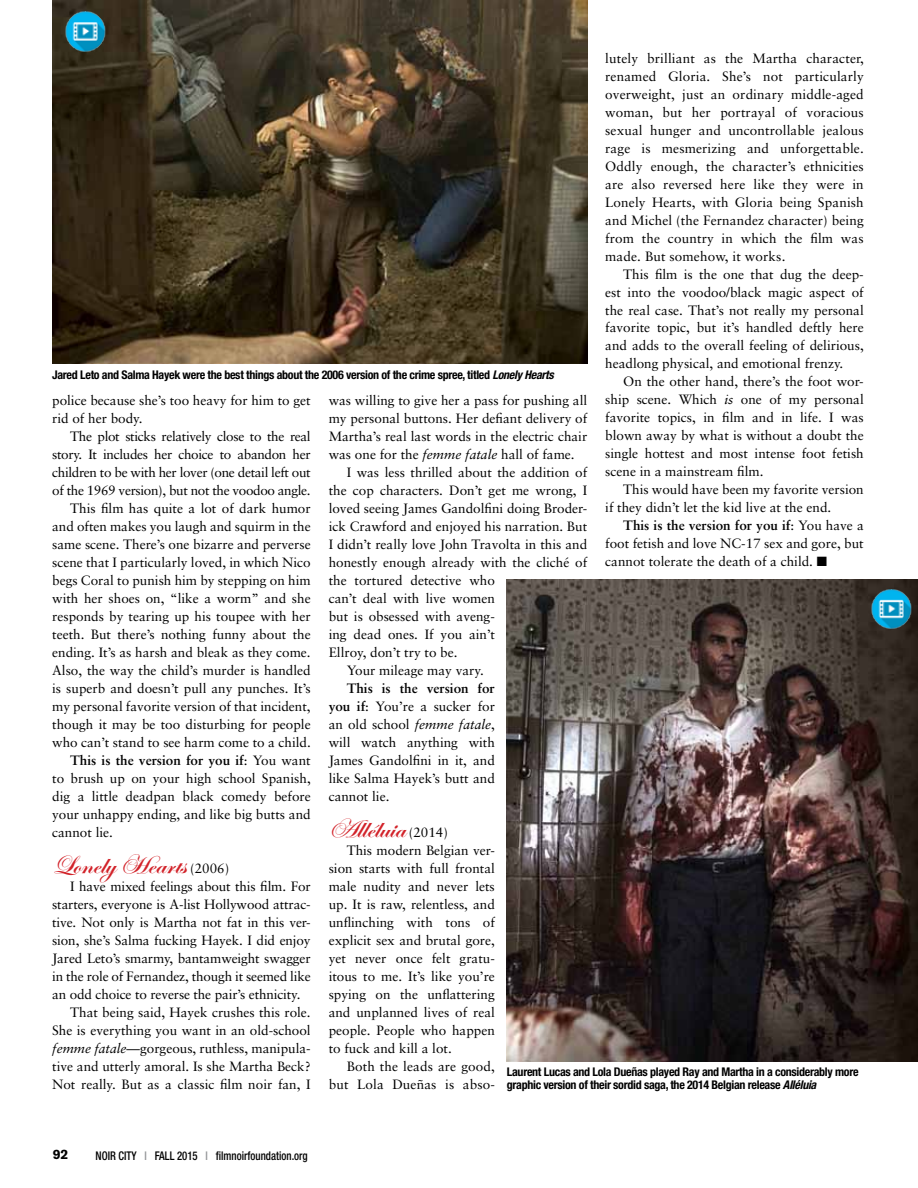
<style>
.page{position:relative;width:918px;height:1188px;background:#fff}
.page>*{position:absolute;margin:0;border:0;box-sizing:border-box;transform-origin:0 0}
.t1{font:700 27px "Edwardian Scr ITC";color:#d2232a}
.t2{font:13.5px/18px "Sabon LT";color:#000;text-align:justify}
.t3{font:13.5px "Sabon LT";letter-spacing:-.025em;color:#000}
.t4{font:700 13.5px "Sabon LT";color:#000}
.t5{font:700 13.5px "Akzidenz Grotesk BE";color:#000;scale:1.04 1}
.t6{font:700 condensed 12px/13.5px "Helvetica Neue LT";letter-spacing:-.025em;color:#000}
.t7{font:500 condensed 12px "Helvetica Neue LT";color:#000;scale:.9 1}
.s1{font-style:italic}
.s2{font-weight:700}
.s3{font-family:"Sabon LT";font-weight:400;font-size:13.5px;color:#000}
.s4{font-weight:400}
.s5{color:#939598}
</style>
<div class="page">
<img style="left:52px;top:0;width:535px;height:364px">
<img style="left:507px;top:580px;width:411px;height:482px">
<img style="left:63px;top:10px;width:45px;height:42px">
<img style="left:869px;top:588px;width:46px;height:42px">
<p class="t2" style="left:605px;top:49px;width:260px">lutely brilliant as the Martha character, renamed Gloria. She’s not particularly overweight, just an ordinary middle-aged woman, but her portrayal of voracious sexual hunger and uncontrollable jealous rage is mesmerizing and unforgettable.<br>Oddly enough, the character’s ethnicities are also reversed here like they were in Lonely Hearts, with Gloria being Spanish and Michel (the Fernandez character) being from the country in which the film was made. But somehow, it works.</p>
<p class="t2" style="left:605px;top:265px;width:260px;text-indent:18px">This film is the one that dug the deep&shy;est into the voodoo/black magic aspect of the real case. That’s not really my personal favorite topic, but it’s handled deftly here and adds to the overall feeling of delirious, headlong physical, and emotional frenzy.</p>
<p class="t2" style="left:605px;top:373px;width:260px;text-indent:18px">On the other hand, there’s the foot wor&shy;ship scene. Which <span class="s1">is</span> one of my personal favorite topics, in film and in life. I was blown away by what is without a doubt the single hottest and most intense foot fetish scene in a mainstream film.</p>
<p class="t2" style="left:605px;top:481px;width:260px;text-indent:18px">This would have been my favorite version if they didn’t let the kid live at the end.</p>
<p class="t2" style="left:605px;top:517px;width:260px;text-indent:18px"><span class="s2">This is the version for you if</span>: You have a foot fetish and love NC-17 sex and gore, but cannot tolerate the death of a child. ■</p>
<p class="t6" style="left:52px;top:368px;width:503px">Jared Leto and Salma Hayek were the best things about the 2006 version of the crime spree, titled <span class="s1">Lonely Hearts</span></p>
<p class="t2" style="left:329px;top:391px;width:260px">was willing to give her a pass for pushing all</p>
<p class="t2" style="left:329px;top:409px;width:260px">my personal buttons. Her defiant delivery of</p>
<p class="t2" style="left:329px;top:427px;width:260px">Martha’s real last words in the electric chair</p>
<p class="t2" style="left:329px;top:445px;width:247px">was one for the <span class="s1">femme fatale</span> hall of fame.</p>
<p class="t2" style="left:347px;top:463px;width:242px">I was less thrilled about the addition of</p>
<p class="t2" style="left:329px;top:481px;width:260px">the cop characters. Don’t get me wrong, I</p>
<p class="t2" style="left:329px;top:499px;width:260px">loved seeing James Gandolfini doing Broder-</p>
<p class="t2" style="left:329px;top:517px;width:260px">ick Crawford and enjoyed his narration. But</p>
<p class="t2" style="left:329px;top:535px;width:260px">I didn’t really love John Travolta in this and</p>
<p class="t2" style="left:329px;top:553px;width:260px">honestly enough already with the cliché of</p>
<p class="t2" style="left:329px;top:571px;width:168px">the tortured detective who</p>
<p class="t2" style="left:329px;top:589px;width:168px">can’t deal with live women</p>
<p class="t2" style="left:329px;top:607px;width:168px">but is obsessed with aveng-</p>
<p class="t2" style="left:329px;top:625px;width:168px">ing dead ones. If you ain’t</p>
<p class="t2" style="left:329px;top:643px;width:130px">Ellroy, don’t try to be.</p>
<p class="t2" style="left:347px;top:661px;width:139px">Your mileage may vary.</p>
<p class="t2" style="left:329px;top:679px;width:168px;text-indent:18px"><span class="s2">This is the version for you if</span>: You’re a sucker for an old school <span class="s1">femme fatale</span>, will watch anything with James Gandolfini in it, and like Salma Hayek’s butt and cannot lie.</p>
<h1 class="t1" style="left:329px;top:815px;width:121px">Alléluia <span class="s3">(2014)</span></h1>
<p class="t2" style="left:329px;top:841px;width:168px;text-indent:18px">This modern Belgian ver&shy;sion starts with full frontal male nudity and never lets up. It is raw, relentless, and unflinching with tons of explicit sex and brutal gore, yet never once felt gratu&shy;itous to me. It’s like you’re spying on the unflattering and unplanned lives of real people. People who happen to fuck and kill a lot.</p>
<p class="t2" style="left:329px;top:1057px;width:168px;text-align:right">Both the leads are good, but Lola Dueñas is abso-</p>
<p class="t2" style="left:52px;top:391px;width:260px">police because she’s too heavy for him to get rid of her body.</p>
<p class="t3" style="left:70px;top:429px;width:242px">The plot sticks relatively close to the real</p>
<p class="t3" style="left:52px;top:447px;width:260px">story. It includes her choice to abandon her</p>
<p class="t3" style="left:52px;top:464px;width:260px">children to be with her lover (one detail left out</p>
<p class="t3" style="left:52px;top:482px;width:260px">of the 1969 version), but not the voodoo angle.</p>
<p class="t2" style="left:70px;top:499px;width:242px">This film has quite a lot of dark humor</p>
<p class="t2" style="left:52px;top:517px;width:260px">and often makes you laugh and squirm in the</p>
<p class="t2" style="left:52px;top:535px;width:260px">same scene. There’s one bizarre and perverse</p>
<p class="t2" style="left:52px;top:553px;width:260px">scene that I particularly loved, in which Nico</p>
<p class="t2" style="left:52px;top:571px;width:260px">begs Coral to punish him by stepping on him</p>
<p class="t2" style="left:52px;top:589px;width:260px">with her shoes on, “like a worm” and she</p>
<p class="t2" style="left:52px;top:607px;width:260px">responds by tearing up his toupee with her</p>
<p class="t2" style="left:52px;top:625px;width:260px">teeth. But there’s nothing funny about the</p>
<p class="t2" style="left:52px;top:643px;width:260px">ending. It’s as harsh and bleak as they come.</p>
<p class="t2" style="left:52px;top:661px;width:260px">Also, the way the child’s murder is handled</p>
<p class="t2" style="left:52px;top:679px;width:260px">is superb and doesn’t pull any punches. It’s</p>
<p class="t2" style="left:52px;top:697px;width:260px">my personal favorite version of that incident,</p>
<p class="t2" style="left:52px;top:715px;width:260px">though it may be too disturbing for people</p>
<p class="t2" style="left:52px;top:733px;width:260px">who can’t stand to see harm come to a child.</p>
<p class="t4" style="left:70px;top:752px;width:242px">This is the version for you if<span class="s4">: You want</span></p>
<p class="t2" style="left:52px;top:769px;width:260px">to brush up on your high school Spanish,</p>
<p class="t2" style="left:52px;top:787px;width:260px">dig a little deadpan black comedy before</p>
<p class="t2" style="left:52px;top:805px;width:260px">your unhappy ending, and like big butts and</p>
<p class="t2" style="left:52px;top:823px;width:62px">cannot lie.</p>
<h1 class="t1" style="left:52px;top:851px;width:179px">Lonely Hearts <span class="s3">(2006)</span></h1>
<p class="t2" style="left:70px;top:877px;width:242px">I have mixed feelings about this film. For</p>
<p class="t2" style="left:52px;top:895px;width:260px">starters, everyone is A-list Hollywood attrac-</p>
<p class="t2" style="left:52px;top:913px;width:260px">tive. Not only is Martha not fat in this ver-</p>
<p class="t2" style="left:52px;top:931px;width:260px">sion, she’s Salma fucking Hayek. I did enjoy</p>
<p class="t2" style="left:52px;top:949px;width:260px">Jared Leto’s smarmy, bantamweight swagger</p>
<p class="t2" style="left:52px;top:967px;width:260px">in the role of Fernandez, though it seemed like</p>
<p class="t2" style="left:52px;top:985px;width:250px">an odd choice to reverse the pair’s ethnicity.</p>
<p class="t2" style="left:70px;top:1003px;width:242px">That being said, Hayek crushes this role.</p>
<p class="t2" style="left:52px;top:1021px;width:260px">She is everything you want in an old-school</p>
<p class="t2" style="left:52px;top:1039px;width:260px"><span class="s1">femme fatale</span>—gorgeous, ruthless, manipula-</p>
<p class="t2" style="left:52px;top:1057px;width:260px">tive and utterly amoral. Is she Martha Beck?</p>
<p class="t2" style="left:52px;top:1075px;width:260px">Not really. But as a classic film noir fan, I</p>
<p class="t6" style="left:507px;top:1064px;width:353px">Laurent Lucas and Lola Dueñas played Ray and Martha in a considerably more graphic version of their sordid saga, the 2014 Belgian release <span class="s1">Alléluia</span></p>
<p class="t5" style="left:53px;top:1147px;width:17px">92</p>
<p class="t7" style="left:96px;top:1149px;width:237px">NOIR CITY <span class="s5">I</span> FALL 2015 <span class="s5">I</span> filmnoirfoundation.org</p>
</div>
